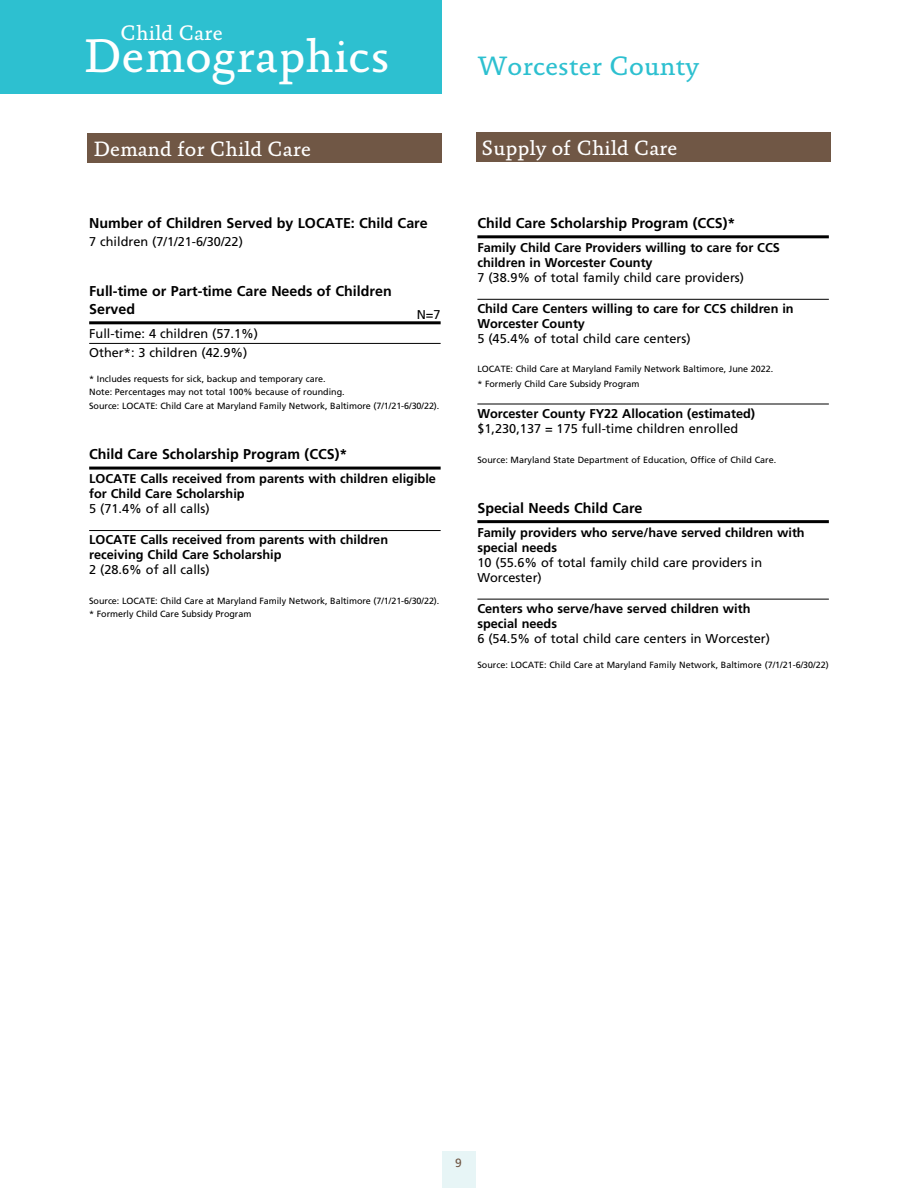
<style>
.page{position:relative;width:918px;height:1188px;background:#fff}
.page>*{position:absolute;margin:0;border:0;box-sizing:border-box;transform-origin:0 0}
.t1{font:47.85px "Absara";letter-spacing:.005em;color:#fff}
.t2{font:27px "Absara";color:#2dc0d0}
.t3{font:21.3px "Absara";color:#fff}
.t4{font:21px "Absara";color:#fff}
.chartheads{font:700 14.25px/18px "Frutiger";color:#000}
.textchart{font:700 12.75px/15px "Frutiger";color:#000}
.subchart{font:700 12.75px/15px "Frutiger";color:#000}
.subchart-2{font:12.75px "Frutiger";color:#000}
.chartheads-2{font:12.75px "Frutiger";color:#000}
.textchart-2{font:12.75px "Frutiger";color:#000}
.t5{font:12px "Frutiger";color:#705745}
.textchart-3{font:9px/13.5px "Frutiger";letter-spacing:-.005em;color:#000}
.s1{font-weight:400}
</style>
<div class="page">
<hr style="left:89px;top:321px;width:352px;height:3px;background:#000">
<hr style="left:89px;top:343px;width:352px;height:1px;background:#000">
<hr style="left:477px;top:235px;width:352px;height:3px;background:#000">
<hr style="left:477px;top:299px;width:352px;height:1px;background:#000">
<hr style="left:477px;top:404px;width:352px;height:1px;background:#000">
<hr style="left:89px;top:467px;width:352px;height:3px;background:#000">
<hr style="left:89px;top:530px;width:352px;height:1px;background:#000">
<hr style="left:477px;top:520px;width:352px;height:3px;background:#000">
<hr style="left:477px;top:599px;width:352px;height:1px;background:#000">
<div style="left:0;top:0;width:441px;height:93px;background:#2dc0d0"></div>
<div style="left:442px;top:1151px;width:34px;height:37px;background:#e7f5f6"></div>
<div style="left:88px;top:133px;width:354px;height:30px;background:#705745"></div>
<div style="left:476px;top:132px;width:354px;height:30px;background:#705745"></div>
<p class="t3" style="left:121px;top:20px;width:104px">Child Care</p>
<p class="t1" style="left:83px;top:28px;width:308px">Demographics</p>
<p class="t2" style="left:477px;top:50px;width:223px">Worcester County</p>
<p class="t4" style="left:93px;top:137px;width:219px">Demand for Child Care</p>
<p class="t4" style="left:482px;top:136px;width:197px">Supply of Child Care</p>
<p class="chartheads" style="left:89px;top:214px;width:340px">Number of Children Served by LOCATE: Child Care</p>
<p class="chartheads-2" style="left:89px;top:234px;width:155px">7 children (7/1/21-6/30/22)</p>
<p class="chartheads" style="left:89px;top:282px;width:304px">Full-time or Part-time Care Needs of Children<br>Served</p>
<p class="subchart-2" style="left:89px;top:326px;width:170px">Full-time: 4 children (57.1%)</p>
<p class="textchart-2" style="left:89px;top:345px;width:160px">Other*: 3 children (42.9%)</p>
<p class="textchart-3" style="left:89px;top:373px;width:238px">* Includes requests for sick, backup and temporary care.</p>
<p class="textchart-3" style="left:89px;top:385px;width:352px">Note: Percentages may not total 100% because of rounding.<br>Source: LOCATE: Child Care at Maryland Family Network, Baltimore (7/1/21-6/30/22).</p>
<p class="subchart-2" style="left:417px;top:307px;width:25px">N=7</p>
<p class="chartheads" style="left:477px;top:214px;width:260px">Child Care Scholarship Program (CCS)*</p>
<p class="subchart" style="left:477px;top:240px;width:304px">Family Child Care Providers willing to care for CCS children in Worcester County<br><span class="s1">7 (38.9% of total family child care providers)</span></p>
<p class="textchart" style="left:477px;top:301px;width:318px">Child Care Centers willing to care for CCS children in<br>Worcester County<br><span class="s1">5 (45.4% of total child care centers)</span></p>
<p class="textchart-3" style="left:477px;top:361px;width:297px;line-height:15px">LOCATE: Child Care at Maryland Family Network Baltimore, June 2022. * Formerly Child Care Subsidy Program</p>
<p class="textchart" style="left:477px;top:406px;width:279px">Worcester County FY22 Allocation (estimated) <span class="s1">$1,230,137 = 175 full-time children enrolled</span></p>
<p class="chartheads" style="left:89px;top:446px;width:260px">Child Care Scholarship Program (CCS)*</p>
<p class="textchart-3" style="left:477px;top:453px;width:300px">Source: Maryland State Department of Education, Office of Child Care.</p>
<p class="subchart" style="left:89px;top:471px;width:348px">LOCATE Calls received from parents with children eligible for Child Care Scholarship<br><span class="s1">5 (71.4% of all calls)</span></p>
<p class="textchart" style="left:89px;top:532px;width:301px">LOCATE Calls received from parents with children receiving Child Care Scholarship<br><span class="s1">2 (28.6% of all calls)</span></p>
<p class="textchart-3" style="left:89px;top:594px;width:352px">Source: LOCATE: Child Care at Maryland Family Network, Baltimore (7/1/21-6/30/22). * Formerly Child Care Subsidy Program</p>
<p class="chartheads" style="left:477px;top:499px;width:167px">Special Needs Child Care</p>
<p class="subchart" style="left:477px;top:525px;width:329px">Family providers who serve/have served children with special needs<br><span class="s1">10 (55.6% of total family child care providers in<br>Worcester)</span></p>
<p class="textchart" style="left:477px;top:601px;width:294px">Centers who serve/have served children with special needs<br><span class="s1">6 (54.5% of total child care centers in Worcester)</span></p>
<p class="textchart-3" style="left:477px;top:658px;width:353px">Source: LOCATE: Child Care at Maryland Family Network, Baltimore (7/1/21-6/30/22)</p>
<p class="t5" style="left:455px;top:1155px;width:8px">9</p>
</div>
